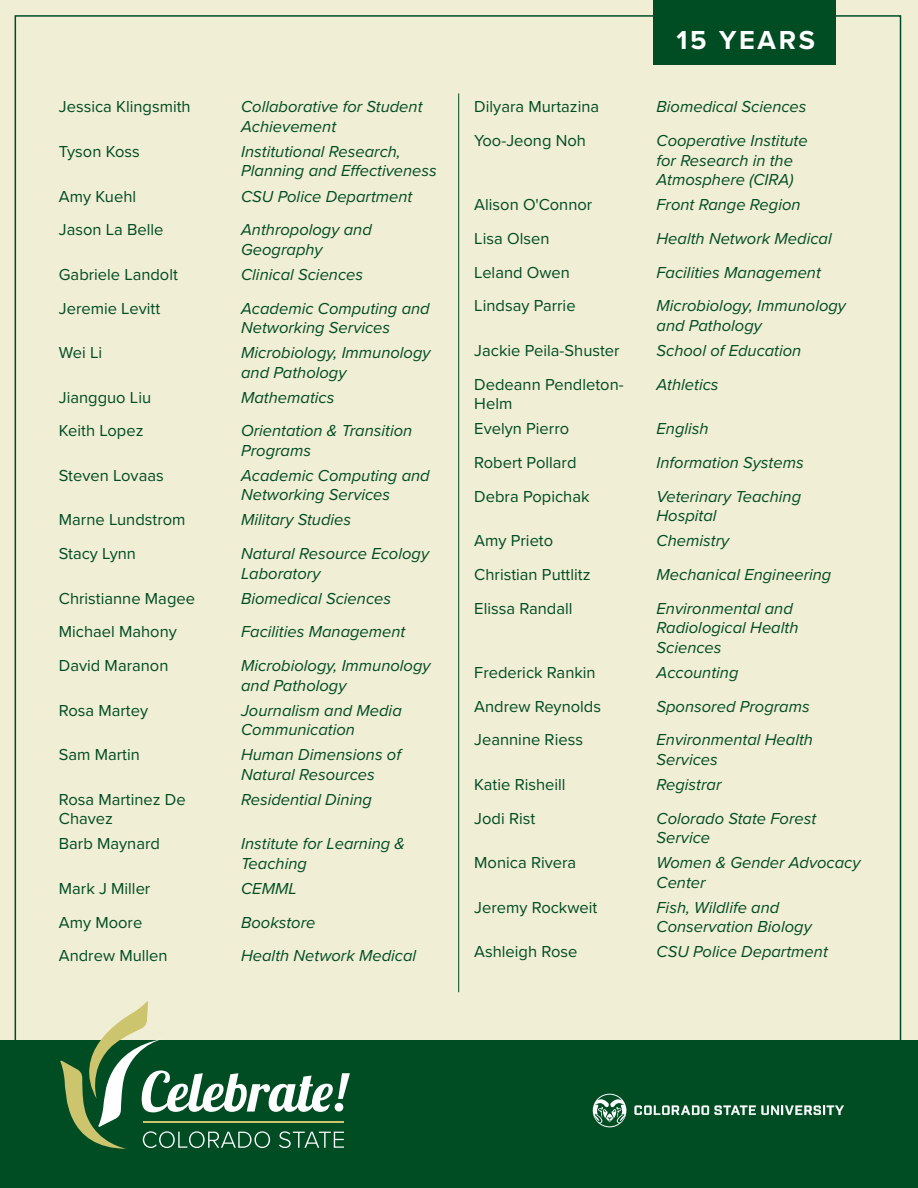
<style>
.page{position:relative;width:918px;height:1188px;background:#f0eed4}
.page>*{position:absolute;margin:0;border:0;box-sizing:border-box;transform-origin:0 0}
.t1{font:700 27px "Proxima Nova";letter-spacing:.1em;color:#fff}
.t2{font:italic 16.5px/19.5px "Proxima Nova";color:#004c23}
.t3{font:16.5px/19.5px "Proxima Nova";color:#004c23}
</style>
<div class="page">
<div style="left:0;top:1040px;width:918px;height:148px;background:#004c23"></div>
<div style="left:653px;top:0;width:183px;height:65px;background:#004c23"></div>
<svg style="left:60px;top:1001px;width:290px;height:148px"></svg>
<svg style="left:634px;top:1105px;width:210px;height:10px"></svg>
<svg style="left:593px;top:1094px;width:33px;height:33px"></svg>
<hr style="left:458px;top:93px;width:1px;height:899px;background:#004c23">
<p class="t3" style="left:59px;top:96px;width:133px">Jessica Klingsmith</p>
<p class="t2" style="left:241px;top:96px;width:183px">Collaborative for Student<br>Achievement</p>
<p class="t3" style="left:59px;top:141px;width:82px">Tyson Koss</p>
<p class="t2" style="left:241px;top:141px;width:197px">Institutional Research,<br>Planning and Effectiveness</p>
<p class="t3" style="left:59px;top:186px;width:79px">Amy Kuehl</p>
<p class="t2" style="left:241px;top:186px;width:173px">CSU Police Department</p>
<p class="t3" style="left:59px;top:219px;width:106px">Jason La Belle</p>
<p class="t2" style="left:241px;top:219px;width:132px">Anthropology and<br>Geography</p>
<p class="t3" style="left:59px;top:264px;width:121px">Gabriele Landolt</p>
<p class="t2" style="left:241px;top:264px;width:124px">Clinical Sciences</p>
<p class="t3" style="left:59px;top:298px;width:103px">Jeremie Levitt</p>
<p class="t2" style="left:241px;top:298px;width:190px">Academic Computing and<br>Networking Services</p>
<p class="t3" style="left:59px;top:342px;width:45px">Wei Li</p>
<p class="t2" style="left:241px;top:342px;width:191px">Microbiology, Immunology and Pathology</p>
<p class="t3" style="left:59px;top:387px;width:94px">Jiangguo Liu</p>
<p class="t2" style="left:241px;top:387px;width:95px">Mathematics</p>
<p class="t3" style="left:59px;top:420px;width:86px">Keith Lopez</p>
<p class="t2" style="left:241px;top:420px;width:173px">Orientation &amp; Transition<br>Programs</p>
<p class="t3" style="left:59px;top:465px;width:106px">Steven Lovaas</p>
<p class="t2" style="left:241px;top:465px;width:190px">Academic Computing and<br>Networking Services</p>
<p class="t3" style="left:59px;top:509px;width:128px">Marne Lundstrom</p>
<p class="t2" style="left:241px;top:509px;width:112px">Military Studies</p>
<p class="t3" style="left:59px;top:543px;width:79px">Stacy Lynn</p>
<p class="t2" style="left:241px;top:543px;width:190px">Natural Resource Ecology<br>Laboratory</p>
<p class="t3" style="left:59px;top:588px;width:138px">Christianne Magee</p>
<p class="t2" style="left:241px;top:588px;width:152px">Biomedical Sciences</p>
<p class="t3" style="left:59px;top:622px;width:120px">Michael Mahony</p>
<p class="t2" style="left:241px;top:622px;width:166px">Facilities Management</p>
<p class="t3" style="left:59px;top:655px;width:111px">David Maranon</p>
<p class="t2" style="left:241px;top:655px;width:191px">Microbiology, Immunology and Pathology</p>
<p class="t3" style="left:59px;top:700px;width:91px">Rosa Martey</p>
<p class="t2" style="left:241px;top:700px;width:162px">Journalism and Media<br>Communication</p>
<p class="t3" style="left:59px;top:744px;width:83px">Sam Martin</p>
<p class="t2" style="left:241px;top:744px;width:161px">Human Dimensions of<br>Natural Resources</p>
<p class="t3" style="left:59px;top:789px;width:128px">Rosa Martinez De<br>Chavez</p>
<p class="t2" style="left:241px;top:789px;width:132px">Residential Dining</p>
<p class="t3" style="left:59px;top:833px;width:103px">Barb Maynard</p>
<p class="t2" style="left:241px;top:833px;width:166px">Institute for Learning &amp;<br>Teaching</p>
<p class="t3" style="left:59px;top:878px;width:93px">Mark J Miller</p>
<p class="t2" style="left:241px;top:878px;width:57px">CEMML</p>
<p class="t3" style="left:59px;top:912px;width:85px">Amy Moore</p>
<p class="t2" style="left:241px;top:912px;width:76px">Bookstore</p>
<p class="t3" style="left:59px;top:945px;width:110px">Andrew Mullen</p>
<p class="t2" style="left:241px;top:945px;width:177px">Health Network Medical</p>
<p class="t1" style="left:676px;top:20px;width:140px">15 YEARS</p>
<p class="t3" style="left:474px;top:96px;width:126px">Dilyara Murtazina</p>
<p class="t2" style="left:657px;top:96px;width:152px">Biomedical Sciences</p>
<p class="t3" style="left:474px;top:130px;width:113px">Yoo-Jeong Noh</p>
<p class="t2" style="left:657px;top:130px;width:153px">Cooperative Institute for Research in the<br>Atmosphere (CIRA)</p>
<p class="t3" style="left:474px;top:194px;width:120px">Alison O'Connor</p>
<p class="t2" style="left:657px;top:194px;width:146px">Front Range Region</p>
<p class="t3" style="left:474px;top:228px;width:77px">Lisa Olsen</p>
<p class="t2" style="left:657px;top:228px;width:177px">Health Network Medical</p>
<p class="t3" style="left:474px;top:262px;width:97px">Leland Owen</p>
<p class="t2" style="left:657px;top:262px;width:166px">Facilities Management</p>
<p class="t3" style="left:474px;top:296px;width:103px">Lindsay Parrie</p>
<p class="t2" style="left:657px;top:296px;width:191px">Microbiology, Immunology and Pathology</p>
<p class="t3" style="left:474px;top:340px;width:147px">Jackie Peila-Shuster</p>
<p class="t2" style="left:657px;top:340px;width:146px">School of Education</p>
<p class="t3" style="left:474px;top:374px;width:151px">Dedeann Pendleton-<br>Helm</p>
<p class="t2" style="left:657px;top:374px;width:64px">Athletics</p>
<p class="t3" style="left:474px;top:418px;width:96px">Evelyn Pierro</p>
<p class="t2" style="left:657px;top:418px;width:54px">English</p>
<p class="t3" style="left:474px;top:452px;width:104px">Robert Pollard</p>
<p class="t2" style="left:657px;top:452px;width:149px">Information Systems</p>
<p class="t3" style="left:474px;top:486px;width:117px">Debra Popichak</p>
<p class="t2" style="left:657px;top:486px;width:146px">Veterinary Teaching<br>Hospital</p>
<p class="t3" style="left:474px;top:530px;width:80px">Amy Prieto</p>
<p class="t2" style="left:657px;top:530px;width:74px">Chemistry</p>
<p class="t3" style="left:474px;top:564px;width:118px">Christian Puttlitz</p>
<p class="t2" style="left:657px;top:564px;width:176px">Mechanical Engineering</p>
<p class="t3" style="left:474px;top:598px;width:100px">Elissa Randall</p>
<p class="t2" style="left:657px;top:598px;width:143px">Environmental and<br>Radiological Health<br>Sciences</p>
<p class="t3" style="left:474px;top:662px;width:123px">Frederick Rankin</p>
<p class="t2" style="left:657px;top:662px;width:83px">Accounting</p>
<p class="t3" style="left:474px;top:696px;width:128px">Andrew Reynolds</p>
<p class="t2" style="left:657px;top:696px;width:155px">Sponsored Programs</p>
<p class="t3" style="left:474px;top:729px;width:110px">Jeannine Riess</p>
<p class="t2" style="left:657px;top:729px;width:158px">Environmental Health<br>Services</p>
<p class="t3" style="left:474px;top:774px;width:93px">Katie Risheill</p>
<p class="t2" style="left:657px;top:774px;width:67px">Registrar</p>
<p class="t3" style="left:474px;top:808px;width:63px">Jodi Rist</p>
<p class="t2" style="left:657px;top:808px;width:161px">Colorado State Forest<br>Service</p>
<p class="t3" style="left:474px;top:852px;width:103px">Monica Rivera</p>
<p class="t2" style="left:657px;top:852px;width:206px">Women &amp; Gender Advocacy<br>Center</p>
<p class="t3" style="left:474px;top:897px;width:125px">Jeremy Rockweit</p>
<p class="t2" style="left:657px;top:897px;width:157px">Fish, Wildlife and<br>Conservation Biology</p>
<p class="t3" style="left:474px;top:941px;width:105px">Ashleigh Rose</p>
<p class="t2" style="left:657px;top:941px;width:173px">CSU Police Department</p>
</div>
